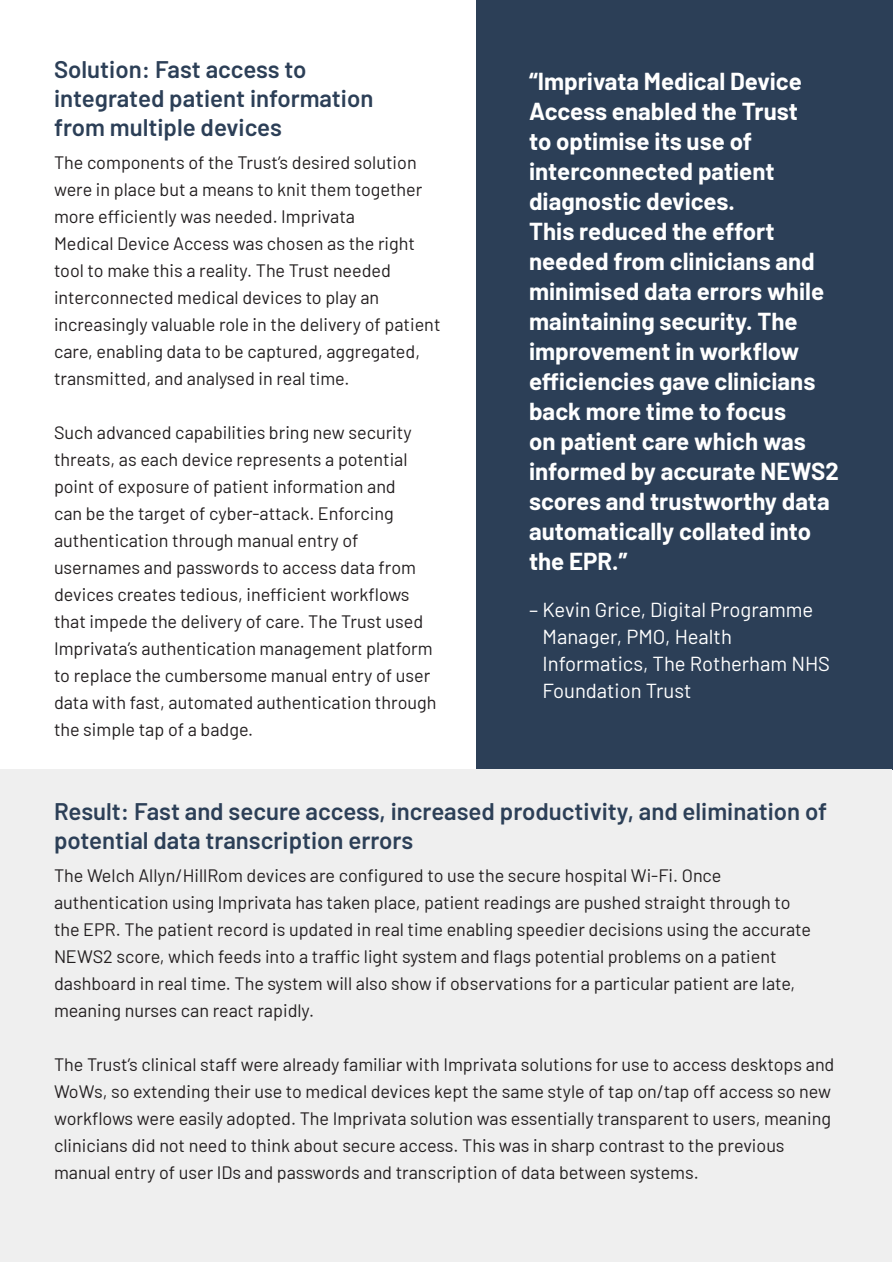
<style>
.page{position:relative;width:893px;height:1263px;background:#fff}
.page>*{position:absolute;margin:0;border:0;box-sizing:border-box;transform-origin:0 0}
.t1{font:700 24px/30px "Barlow";color:#fff}
.H3___Section_heading{font:600 24px/28.8px "Barlow";color:#2c3f57}
.t2{font:20.25px/27px "Barlow";color:#fff}
.Body___Body_copy{font:18px/27px "Barlow";color:#231f20}
</style>
<div class="page">
<div style="left:476px;top:0;width:417px;height:770px;background:#2c3f57"></div>
<div style="left:1px;top:770px;width:891px;height:492px;background:#efefef"></div>
<p class="H3___Section_heading" style="left:54px;top:53px;width:321px">Solution: Fast access to integrated patient information from multiple devices</p>
<p class="Body___Body_copy" style="left:54px;top:148px;width:388px">The components of the Trust’s desired solution were in place but a means to knit them together more efficiently was needed. Imprivata<br>Medical Device Access was chosen as the right tool to make this a reality. The Trust needed interconnected medical devices to play an increasingly valuable role in the delivery of patient care, enabling data to be captured, aggregated, transmitted, and analysed in real time.</p>
<p class="Body___Body_copy" style="left:54px;top:418px;width:384px">Such advanced capabilities bring new security threats, as each device represents a potential point of exposure of patient information and<br>can be the target of cyber-attack. Enforcing authentication through manual entry of usernames and passwords to access data from devices creates tedious, inefficient workflows that impede the delivery of care. The Trust used Imprivata’s authentication management platform to replace the cumbersome manual entry of user data with fast, automated authentication through the simple tap of a badge.</p>
<p class="t1" style="left:529px;top:64px;width:311px">“Imprivata Medical Device<br>Access enabled the Trust<br>to optimise its use of interconnected patient diagnostic devices.<br>This reduced the effort needed from clinicians and minimised data errors while maintaining security. The improvement in workflow efficiencies gave clinicians back more time to focus<br>on patient care which was informed by accurate NEWS2 scores and trustworthy data automatically collated into the EPR.”</p>
<p class="t2" style="left:543px;top:595px;width:289px;text-indent:-14px">– Kevin Grice, Digital Programme<br>Manager, PMO, Health<br>Informatics, The Rotherham NHS<br>Foundation Trust</p>
<p class="H3___Section_heading" style="left:54px;top:795px;width:775px">Result: Fast and secure access, increased productivity, and elimination of potential data transcription errors</p>
<p class="Body___Body_copy" style="left:54px;top:861px;width:759px">The Welch Allyn/HillRom devices are configured to use the secure hospital Wi-Fi. Once authentication using Imprivata has taken place, patient readings are pushed straight through to the EPR. The patient record is updated in real time enabling speedier decisions using the accurate NEWS2 score, which feeds into a traffic light system and flags potential problems on a patient dashboard in real time. The system will also show if observations for a particular patient are late, meaning nurses can react rapidly.</p>
<p class="Body___Body_copy" style="left:54px;top:1050px;width:782px">The Trust’s clinical staff were already familiar with Imprivata solutions for use to access desktops and WoWs, so extending their use to medical devices kept the same style of tap on/tap off access so new workflows were easily adopted. The Imprivata solution was essentially transparent to users, meaning clinicians did not need to think about secure access. This was in sharp contrast to the previous manual entry of user IDs and passwords and transcription of data between systems.</p>
</div>
